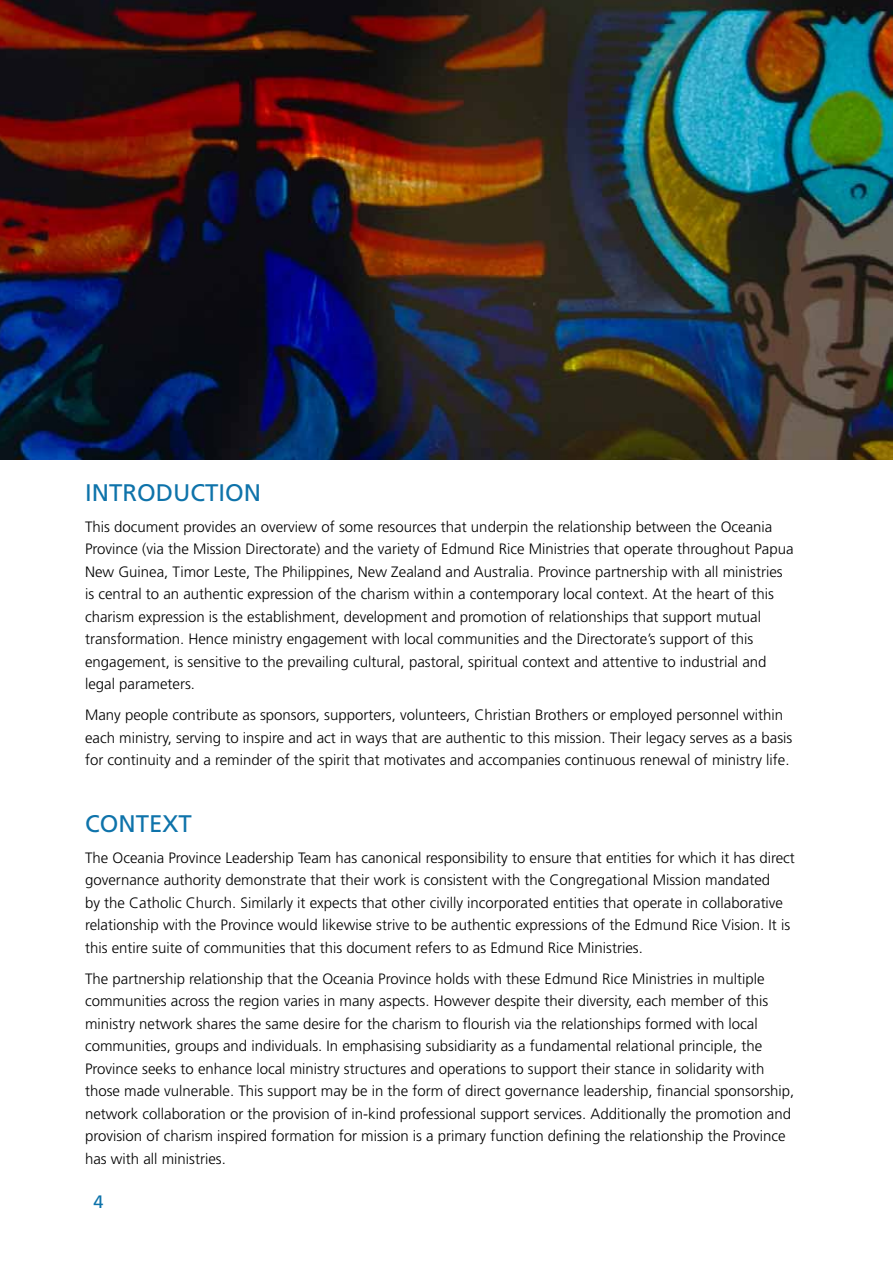
<style>
.page{position:relative;width:893px;height:1263px;background:#fff}
.page>*{position:absolute;margin:0;border:0;box-sizing:border-box;transform-origin:0 0}
.t1{font:24px "Frutiger";color:#0e73aa}
.t2{font:18px "Frutiger";color:#0e73aa}
.t3{font:300 15px/22.5px "Frutiger";color:#000}
</style>
<div class="page">
<img style="left:0;top:0;width:893px;height:459px">
<h1 class="t1" style="left:85px;top:478px;width:178px">INTRODUCTION</h1>
<p class="t3" style="left:85px;top:515px;width:710px">This document provides an overview of some resources that underpin the relationship between the Oceania Province (via the Mission Directorate) and the variety of Edmund Rice Ministries that operate throughout Papua New Guinea, Timor Leste, The Philippines, New Zealand and Australia. Province partnership with all ministries is central to an authentic expression of the charism within a contemporary local context. At the heart of this charism expression is the establishment, development and promotion of relationships that support mutual transformation. Hence ministry engagement with local communities and the Directorate’s support of this engagement, is sensitive to the prevailing cultural, pastoral, spiritual context and attentive to industrial and legal parameters.</p>
<p class="t3" style="left:85px;top:704px;width:709px">Many people contribute as sponsors, supporters, volunteers, Christian Brothers or employed personnel within each ministry, serving to inspire and act in ways that are authentic to this mission. Their legacy serves as a basis for continuity and a reminder of the spirit that motivates and accompanies continuous renewal of ministry life.</p>
<h1 class="t1" style="left:85px;top:809px;width:108px">CONTEXT</h1>
<p class="t3" style="left:85px;top:846px;width:711px">The Oceania Province Leadership Team has canonical responsibility to ensure that entities for which it has direct governance authority demonstrate that their work is consistent with the Congregational Mission mandated<br>by the Catholic Church. Similarly it expects that other civilly incorporated entities that operate in collaborative relationship with the Province would likewise strive to be authentic expressions of the Edmund Rice Vision. It is this entire suite of communities that this document refers to as Edmund Rice Ministries.</p>
<p class="t3" style="left:85px;top:967px;width:711px">The partnership relationship that the Oceania Province holds with these Edmund Rice Ministries in multiple communities across the region varies in many aspects. However despite their diversity, each member of this ministry network shares the same desire for the charism to flourish via the relationships formed with local communities, groups and individuals. In emphasising subsidiarity as a fundamental relational principle, the Province seeks to enhance local ministry structures and operations to support their stance in solidarity with those made vulnerable. This support may be in the form of direct governance leadership, financial sponsorship, network collaboration or the provision of in-kind professional support services. Additionally the promotion and provision of charism inspired formation for mission is a primary function defining the relationship the Province has with all ministries.</p>
<p class="t2" style="left:94px;top:1191px;width:12px">4</p>
</div>
